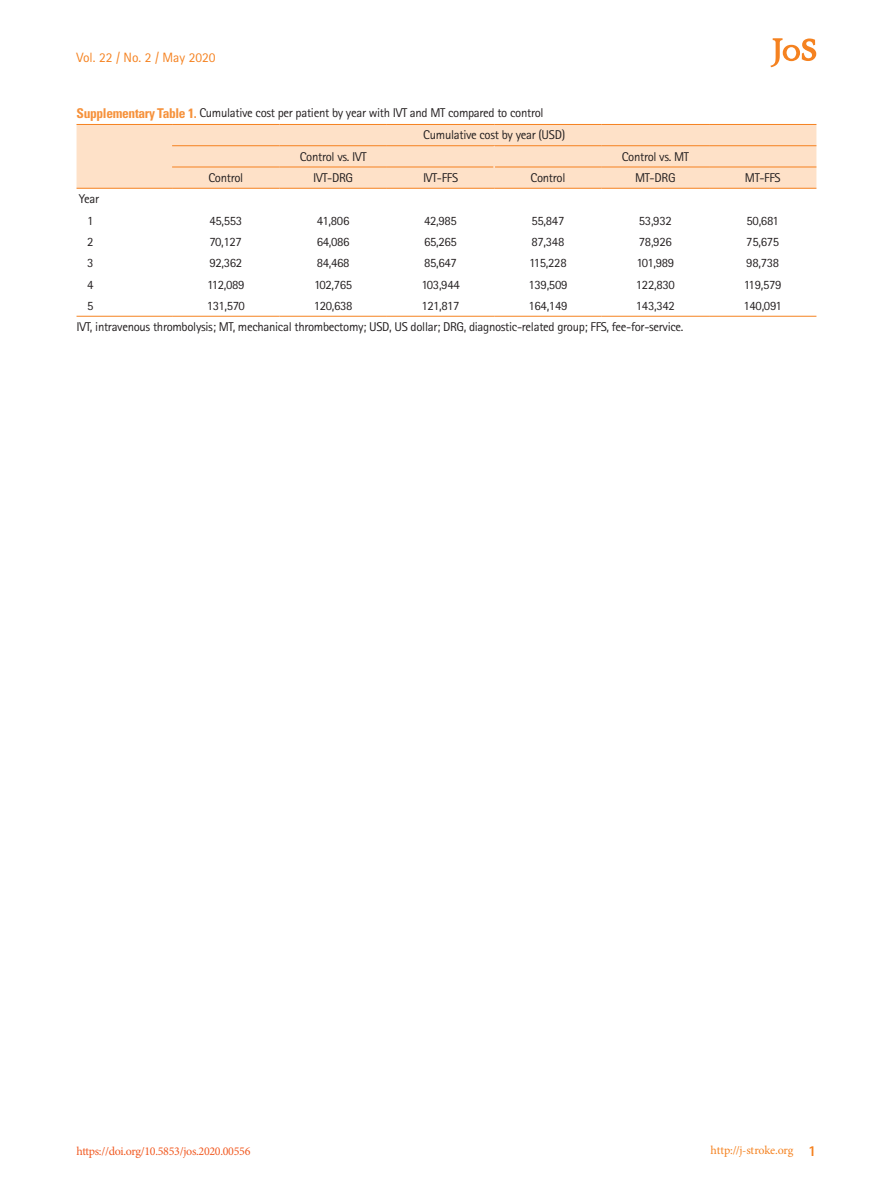
<style>
.page{position:relative;width:893px;height:1191px;background:#fff}
.page>*{position:absolute;margin:0;border:0;box-sizing:border-box;transform-origin:0 0}
.t1{font:13.5px "Rotis Sans Serif Std";color:#f58220}
.테이블본문{font:12.75px "Rotis Sans Serif Std";letter-spacing:-.025em;color:#231f20}
.Fig_설명{font:12.75px "Rotis Sans Serif Std";letter-spacing:-.025em;color:#231f20}
.테이블_단락선{font:12.75px "Rotis Sans Serif Std";letter-spacing:-.025em;color:#231f20}
.테이블-1단계{font:12.75px "Rotis Sans Serif Std";color:#231f20}
.t2{font:12px "Minion Pro";letter-spacing:-.025em;color:#f15921}
.t3{font:12px "Minion Pro";letter-spacing:-.015em;color:#f58220}
.s1{font-family:"Univers LT Std";font-weight:700;font-stretch:condensed;font-size:13.5px;color:#f6923c}
.s2{font-family:"Rotis Sans Serif Std";font-weight:800;font-size:15px}
</style>
<div class="page">
<svg style="left:770px;top:38px;width:46px;height:29px"></svg>
<div style="left:77px;top:125px;width:739px;height:63px;background:#fee1c8"></div>
<hr style="left:77px;top:316px;width:95px;height:1px;background:#f58220">
<hr style="left:172px;top:316px;width:107px;height:1px;background:#f58220">
<hr style="left:279px;top:316px;width:108px;height:1px;background:#f58220">
<hr style="left:387px;top:316px;width:107px;height:1px;background:#f58220">
<hr style="left:494px;top:316px;width:108px;height:1px;background:#f58220">
<hr style="left:602px;top:316px;width:107px;height:1px;background:#f58220">
<hr style="left:709px;top:316px;width:107px;height:1px;background:#f58220">
<hr style="left:600px;top:167px;width:3px;height:21px;background:#fee1c8">
<hr style="left:707px;top:167px;width:3px;height:21px;background:#fee1c8">
<hr style="left:172px;top:145px;width:107px;height:1px;background:#f58220">
<hr style="left:279px;top:145px;width:108px;height:1px;background:#f58220">
<hr style="left:387px;top:145px;width:107px;height:1px;background:#f58220">
<hr style="left:494px;top:145px;width:108px;height:1px;background:#f58220">
<hr style="left:602px;top:145px;width:107px;height:1px;background:#f58220">
<hr style="left:709px;top:145px;width:107px;height:1px;background:#f58220">
<hr style="left:172px;top:167px;width:107px;height:1px;background:#f58220">
<hr style="left:279px;top:167px;width:108px;height:1px;background:#f58220">
<hr style="left:387px;top:167px;width:106px;height:1px;background:#f58220">
<hr style="left:495px;top:167px;width:107px;height:1px;background:#f58220">
<hr style="left:602px;top:167px;width:107px;height:1px;background:#f58220">
<hr style="left:709px;top:167px;width:107px;height:1px;background:#f58220">
<hr style="left:493px;top:146px;width:2px;height:21px;background:#fee1c8">
<hr style="left:493px;top:167px;width:2px;height:21px;background:#fee1c8">
<hr style="left:77px;top:124px;width:95px;height:1px;background:#f58220">
<hr style="left:77px;top:188px;width:95px;height:1px;background:#f58220">
<hr style="left:172px;top:124px;width:107px;height:1px;background:#f58220">
<hr style="left:279px;top:124px;width:108px;height:1px;background:#f58220">
<hr style="left:387px;top:124px;width:107px;height:1px;background:#f58220">
<hr style="left:494px;top:124px;width:108px;height:1px;background:#f58220">
<hr style="left:602px;top:124px;width:107px;height:1px;background:#f58220">
<hr style="left:709px;top:124px;width:107px;height:1px;background:#f58220">
<hr style="left:172px;top:188px;width:107px;height:1px;background:#f58220">
<hr style="left:279px;top:188px;width:108px;height:1px;background:#f58220">
<hr style="left:387px;top:188px;width:107px;height:1px;background:#f58220">
<hr style="left:494px;top:188px;width:108px;height:1px;background:#f58220">
<hr style="left:602px;top:188px;width:107px;height:1px;background:#f58220">
<hr style="left:709px;top:188px;width:107px;height:1px;background:#f58220">
<p class="t1" style="left:77px;top:50px;width:140px">Vol. 22 / No. 2 / May 2020</p>
<p class="Fig_설명" style="left:77px;top:105px;width:469px"><span class="s1">Supplementary Table 1.</span> Cumulative cost per patient by year with IVT and MT compared to control</p>
<p class="테이블_단락선" style="left:423px;top:127px;width:143px">Cumulative cost by year (USD)</p>
<p class="테이블본문" style="left:300px;top:149px;width:68px">Control vs. IVT</p>
<p class="테이블본문" style="left:622px;top:149px;width:69px">Control vs. MT</p>
<p class="테이블본문" style="left:208px;top:170px;width:36px">Control</p>
<p class="테이블본문" style="left:313px;top:170px;width:41px">IVT-DRG</p>
<p class="테이블본문" style="left:423px;top:170px;width:37px">IVT-FFS</p>
<p class="테이블본문" style="left:530px;top:170px;width:36px">Control</p>
<p class="테이블본문" style="left:635px;top:170px;width:42px">MT-DRG</p>
<p class="테이블본문" style="left:745px;top:170px;width:37px">MT-FFS</p>
<p class="테이블본문" style="left:79px;top:192px;width:22px">Year</p>
<p class="테이블-1단계" style="left:87px;top:213px;width:8px">1</p>
<p class="테이블본문" style="left:209px;top:213px;width:34px">45,553</p>
<p class="테이블본문" style="left:317px;top:213px;width:34px">41,806</p>
<p class="테이블본문" style="left:424px;top:213px;width:34px">42,985</p>
<p class="테이블본문" style="left:531px;top:213px;width:34px">55,847</p>
<p class="테이블본문" style="left:639px;top:213px;width:34px">53,932</p>
<p class="테이블본문" style="left:746px;top:213px;width:34px">50,681</p>
<p class="테이블-1단계" style="left:87px;top:234px;width:8px">2</p>
<p class="테이블본문" style="left:210px;top:234px;width:34px">70,127</p>
<p class="테이블본문" style="left:317px;top:234px;width:34px">64,086</p>
<p class="테이블본문" style="left:424px;top:234px;width:34px">65,265</p>
<p class="테이블본문" style="left:531px;top:234px;width:34px">87,348</p>
<p class="테이블본문" style="left:639px;top:234px;width:34px">78,926</p>
<p class="테이블본문" style="left:746px;top:234px;width:34px">75,675</p>
<p class="테이블-1단계" style="left:87px;top:255px;width:8px">3</p>
<p class="테이블본문" style="left:209px;top:255px;width:34px">92,362</p>
<p class="테이블본문" style="left:317px;top:255px;width:34px">84,468</p>
<p class="테이블본문" style="left:424px;top:255px;width:34px">85,647</p>
<p class="테이블본문" style="left:529px;top:255px;width:39px">115,228</p>
<p class="테이블본문" style="left:636px;top:255px;width:39px">101,989</p>
<p class="테이블본문" style="left:746px;top:255px;width:34px">98,738</p>
<p class="테이블-1단계" style="left:87px;top:277px;width:8px">4</p>
<p class="테이블본문" style="left:207px;top:277px;width:39px">112,089</p>
<p class="테이블본문" style="left:314px;top:277px;width:40px">102,765</p>
<p class="테이블본문" style="left:421px;top:277px;width:40px">103,944</p>
<p class="테이블본문" style="left:528px;top:277px;width:40px">139,509</p>
<p class="테이블본문" style="left:636px;top:277px;width:40px">122,830</p>
<p class="테이블본문" style="left:744px;top:277px;width:39px">119,579</p>
<p class="테이블-1단계" style="left:87px;top:298px;width:8px">5</p>
<p class="테이블본문" style="left:207px;top:298px;width:39px">131,570</p>
<p class="테이블본문" style="left:314px;top:298px;width:40px">120,638</p>
<p class="테이블본문" style="left:422px;top:298px;width:39px">121,817</p>
<p class="테이블본문" style="left:528px;top:298px;width:40px">164,149</p>
<p class="테이블본문" style="left:636px;top:298px;width:40px">143,342</p>
<p class="테이블본문" style="left:743px;top:298px;width:40px">140,091</p>
<p class="테이블본문" style="left:77px;top:319px;width:608px">IVT, intravenous thrombolysis; MT, mechanical thrombectomy; USD, US dollar; DRG, diagnostic-related group; FFS, fee-for-service.</p>
<p class="t2" style="left:77px;top:1143px;width:175px">https://doi.org/10.5853/jos.2020.00556</p>
<p class="t3" style="left:711px;top:1142px;width:107px">http://j-stroke.org <span class="s2">1</span></p>
</div>
